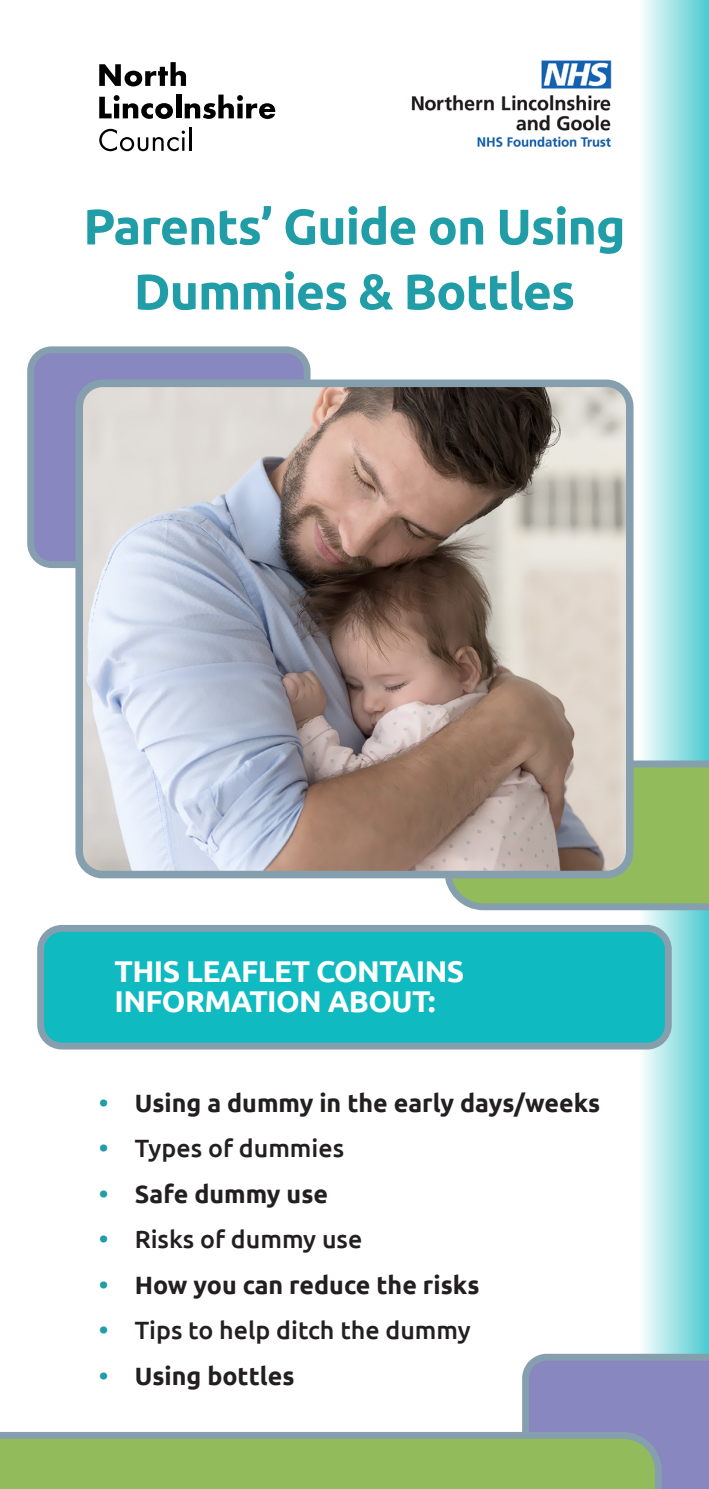
<style>
.page{position:relative;width:709px;height:1489px;background:#fff}
.page>*{position:absolute;margin:0;border:0;box-sizing:border-box;transform-origin:0 0}
.t1{font:700 50px/65px "Ubuntu";letter-spacing:-.02em;color:#209da6;text-align:center}
.Menu_Item_-_Align_Ce{font:700 30px/30px "Ubuntu";letter-spacing:-.02em;color:#fff}
.t2{font:700 25px "Ubuntu";color:#231f20}
.t3{font:500 25px "Ubuntu";color:#231f20}
.s1{color:#209da6}
.s2{font-weight:700;color:#209da6}
</style>
<div class="page">
<div style="left:638px;top:0;width:71px;height:1488px;background:linear-gradient(to right,#fff,#4acad0)"></div>
<div style="left:41px;top:928px;width:627px;height:118px;background:#0fbac1;border-radius:21px"></div>
<div style="left:37px;top:924px;width:634px;height:125px;border:7px solid #869fae;border-radius:21px"></div>
<img style="left:411px;top:60px;width:201px;height:87px">
<div style="left:31px;top:350px;width:276px;height:214px;background:#8887c0;border-radius:21px"></div>
<div style="left:27px;top:346px;width:283px;height:222px;border:7px solid #869fae;border-radius:21px"></div>
<svg style="left:444px;top:760px;width:265px;height:150px;background:#92b86b"></svg>
<img style="left:84px;top:388px;width:545px;height:486px">
<div style="left:75px;top:379px;width:558px;height:499px;border:8px solid #869fae;border-radius:23px"></div>
<svg style="left:99px;top:62px;width:87px;height:24px"></svg>
<svg style="left:99px;top:95px;width:74px;height:24px"></svg>
<div style="left:176px;top:95px;width:5px;height:23px;background:#000001"></div>
<svg style="left:185px;top:95px;width:90px;height:24px"></svg>
<svg style="left:99px;top:129px;width:86px;height:22px"></svg>
<hr style="left:189px;top:127px;width:2px;height:24px;background:#000001">
<svg style="left:0;top:1353px;width:709px;height:135px"></svg>
<p class="t1" style="left:83px;top:193px;width:544px">Parents’ Guide on Using<br>Dummies &amp; Bottles</p>
<p class="Menu_Item_-_Align_Ce" style="left:115px;top:955px;width:351px">THIS LEAFLET CONTAINS<br>INFORMATION ABOUT:</p>
<p class="t2" style="left:99px;top:1087px;width:502px"><span class="s1">•</span> Using a dummy in the early days/weeks</p>
<p class="t3" style="left:99px;top:1132px;width:246px"><span class="s2">•</span> Types of dummies</p>
<p class="t2" style="left:99px;top:1178px;width:230px"><span class="s1">•</span> Safe dummy use</p>
<p class="t3" style="left:99px;top:1223px;width:264px"><span class="s2">•</span> Risks of dummy use</p>
<p class="t2" style="left:99px;top:1269px;width:382px"><span class="s1">•</span> How you can reduce the risks</p>
<p class="t3" style="left:99px;top:1314px;width:373px"><span class="s2">•</span> Tips to help ditch the dummy</p>
<p class="t2" style="left:99px;top:1360px;width:197px"><span class="s1">•</span> Using bottles</p>
</div>
